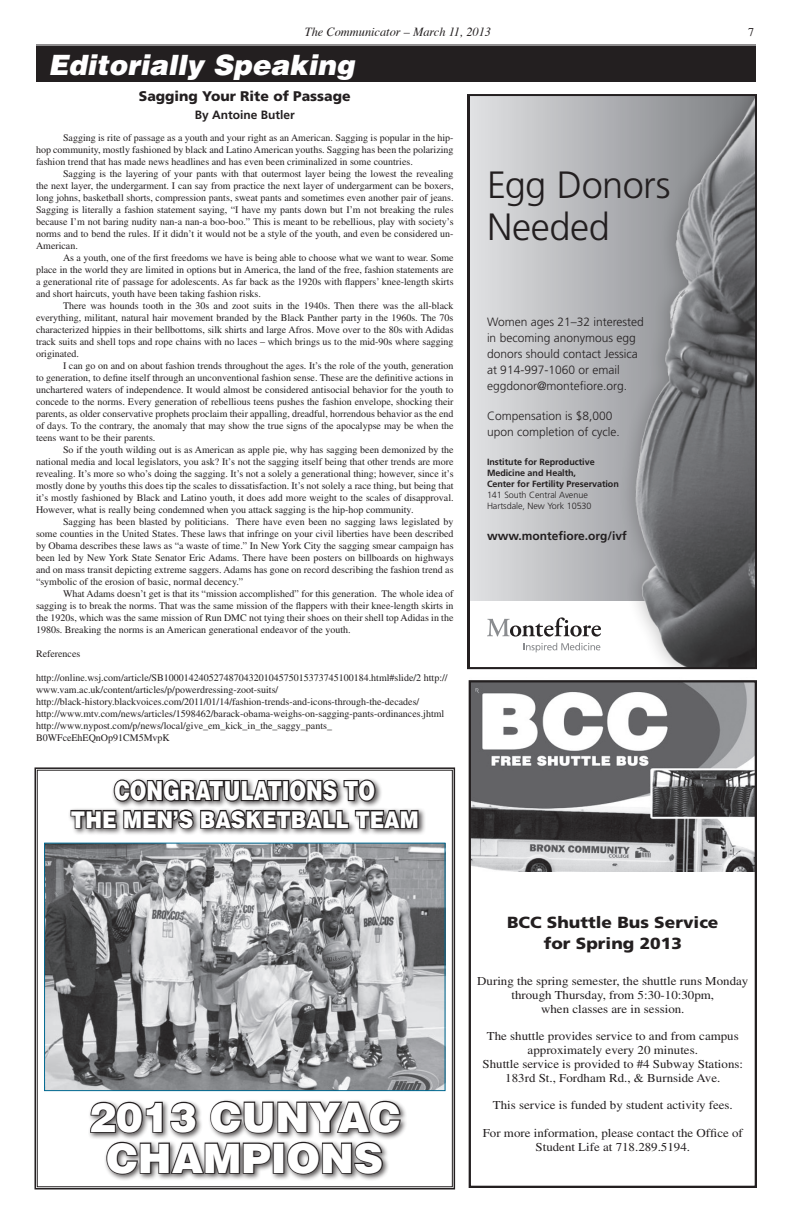
<style>
.page{position:relative;width:792px;height:1224px;background:#fff}
.page>*{position:absolute;margin:0;border:0;box-sizing:border-box;transform-origin:0 0}
.t1{font:900 40.5px "Helvetica";color:#fff}
.t2{font:300 38px/42px "Frutiger LT Std";letter-spacing:-.015em;color:#231f20}
.t3{font:italic 900 28px "Helvetica";color:#fff}
.t4{font:900 26.2px "Helvetica";color:#fff;scale:.76 1}
.t5{font:900 23px "Helvetica";color:#fff;scale:.87 1}
.t6{font:900 16.1px/21.8px "Frutiger";color:#231f20;text-align:center;scale:1.07 1}
.t7{font:900 14px "Frutiger";color:#231f20}
.t8{font:italic 12.4px "Times";color:#231f20}
.t9{font:12.1px/13.8px "Times";color:#231f20;text-align:center;scale:1.07 1}
.t10{font:300 12px/16px "Frutiger LT Std";color:#231f20}
.t11{font:700 12px "Frutiger LT Std";color:#231f20}
.t12{font:700 12px "Frutiger";color:#231f20}
.t13{font:12px "Times";color:#231f20}
.t14{font:10px/12px "Times";color:#231f20;text-align:justify}
.t15{font:700 9px/11px "Frutiger LT Std";letter-spacing:-.005em;color:#231f20}
.t16{font:300 9px/11px "Frutiger LT Std";letter-spacing:-.005em;color:#231f20}
</style>
<div class="page">
<hr style="left:36px;top:44px;width:720px;height:2px;background:#231f20">
<div style="left:36px;top:46px;width:720px;height:36px;background:#231f20"></div>
<img style="left:472px;top:683px;width:282px;height:188px">
<div style="left:469px;top:680px;width:288px;height:508px;border:2px solid #231f20"></div>
<svg style="left:470px;top:97px;width:284px;height:569px;background:#a7a8ab"></svg>
<div style="left:467px;top:94px;width:290px;height:575px;border:2px solid #231f20"></div>
<svg style="left:34px;top:767px;width:422px;height:423px"></svg>
<div style="left:68px;top:777px;width:358px;height:59px;background:#231f20;opacity:.75"></div>
<svg style="left:69px;top:776px;width:351px;height:54px"></svg>
<div style="left:88px;top:1098px;width:320px;height:84px;background:#231f20;opacity:.75"></div>
<svg style="left:89px;top:1101px;width:108px;height:33px;background:#7f7d7e"></svg>
<svg style="left:209px;top:1100px;width:193px;height:35px;background:#7f7c7d"></svg>
<svg style="left:105px;top:1141px;width:167px;height:35px;background:#797777"></svg>
<div style="left:273px;top:1143px;width:11px;height:31px;border:2px solid #231f20"></div>
<svg style="left:286px;top:1141px;width:98px;height:35px;background:#757273"></svg>
<p class="t8" style="left:305px;top:21px;width:188px">The Communicator – March 11, 2013</p>
<p class="t13" style="left:748px;top:26px;width:7px">7</p>
<h3 class="t3" style="left:48px;top:47px;width:308px">Editorially Speaking</h3>
<h3 class="t7" style="left:139px;top:88px;width:213px">Sagging Your Rite of Passage</h3>
<p class="t12" style="left:195px;top:108px;width:102px">By Antoine Butler</p>
<p class="t14" style="left:36px;top:132px;width:419px;text-indent:27px">Sagging is rite of passage as a youth and your right as an American. Sagging is popular in the hip&shy;hop community, mostly fashioned by black and Latino American youths. Sagging has been the polarizing fashion trend that has made news headlines and has even been criminalized in some countries.</p>
<p class="t14" style="left:36px;top:168px;width:419px;text-indent:27px">Sagging is the layering of your pants with that outermost layer being the lowest the revealing the next layer, the undergarment. I can say from practice the next layer of undergarment can be boxers, long johns, basketball shorts, compression pants, sweat pants and sometimes even another pair of jeans.<br>Sagging is literally a fashion statement saying, “I have my pants down but I’m not breaking the rules because I’m not baring nudity nan-a nan-a boo-boo.” This is meant to be rebellious, play with society’s norms and to bend the rules. If it didn’t it would not be a style of the youth, and even be considered un-American.</p>
<p class="t14" style="left:36px;top:252px;width:419px;text-indent:27px">As a youth, one of the first freedoms we have is being able to choose what we want to wear. Some place in the world they are limited in options but in America, the land of the free, fashion statements are a generational rite of passage for adolescents. As far back as the 1920s with flappers’ knee-length skirts and short haircuts, youth have been taking fashion risks.</p>
<p class="t14" style="left:36px;top:300px;width:419px;text-indent:27px">There was hounds tooth in the 30s and zoot suits in the 1940s. Then there was the all-black everything, militant, natural hair movement branded by the Black Panther party in the 1960s. The 70s characterized hippies in their bellbottoms, silk shirts and large Afros. Move over to the 80s with Adidas track suits and shell tops and rope chains with no laces – which brings us to the mid-90s where sagging originated.</p>
<p class="t14" style="left:36px;top:360px;width:419px;text-indent:27px">I can go on and on about fashion trends throughout the ages. It’s the role of the youth, generation to generation, to define itself through an unconventional fashion sense. These are the definitive actions in unchartered waters of independence. It would almost be considered antisocial behavior for the youth to concede to the norms. Every generation of rebellious teens pushes the fashion envelope, shocking their parents, as older conservative prophets proclaim their appalling, dreadful, horrendous behavior as the end of days. To the contrary, the anomaly that may show the true signs of the apocalypse may be when the teens want to be their parents.</p>
<p class="t14" style="left:36px;top:444px;width:419px;text-indent:27px">So if the youth wilding out is as American as apple pie, why has sagging been demonized by the national media and local legislators, you ask? It’s not the sagging itself being that other trends are more revealing. It’s more so who’s doing the sagging. It’s not a solely a generational thing; however, since it’s mostly done by youths this does tip the scales to dissatisfaction. It’s not solely a race thing, but being that it’s mostly fashioned by Black and Latino youth, it does add more weight to the scales of disapproval.<br>However, what is really being condemned when you attack sagging is the hip-hop community.</p>
<p class="t14" style="left:36px;top:516px;width:419px;text-indent:27px">Sagging has been blasted by politicians. There have even been no sagging laws legislated by some counties in the United States. These laws that infringe on your civil liberties have been described by Obama describes these laws as “a waste of time.” In New York City the sagging smear campaign has been led by New York State Senator Eric Adams. There have been posters on billboards on highways and on mass transit depicting extreme saggers. Adams has gone on record describing the fashion trend as “symbolic of the erosion of basic, normal decency.”</p>
<p class="t14" style="left:36px;top:588px;width:419px;text-indent:27px">What Adams doesn’t get is that its “mission accomplished” for this generation. The whole idea of sagging is to break the norms. That was the same mission of the flappers with their knee-length skirts in the 1920s, which was the same mission of Run DMC not tying their shoes on their shell top Adidas in the 1980s. Breaking the norms is an American generational endeavor of the youth.</p>
<p class="t14" style="left:36px;top:648px;width:46px">References</p>
<p class="t14" style="left:36px;top:672px;width:413px;text-align:left">http://online.wsj.com/article/SB10001424052748704320104575015373745100184.html#slide/2 http:// www.vam.ac.uk/content/articles/p/powerdressing-zoot-suits/ http://black-history.blackvoices.com/2011/01/14/fashion-trends-and-icons-through-the-decades/ http://www.mtv.com/news/articles/1598462/barack-obama-weighs-on-sagging-pants-ordinances.jhtml http://www.nypost.com/p/news/local/give_em_kick_in_the_saggy_pants_ B0WFceEhEQnOp91CM5MvpK</p>
<h3 class="t4" style="left:114px;top:773px;width:345px">CONGRATULATIONS TO</h3>
<h3 class="t5" style="left:71px;top:804px;width:401px">THE MEN’S BASKETBALL TEAM</h3>
<h2 class="t2" style="left:487px;top:165px;width:185px">Egg Donors<br>Needed</h2>
<p class="t10" style="left:487px;top:314px;width:158px">Women ages 21–32 interested in becoming anonymous egg donors should contact Jessica at 914-997-1060 or email eggdonor@montefiore.org.</p>
<p class="t10" style="left:487px;top:408px;width:134px">Compensation is $8,000 upon completion of cycle.</p>
<p class="t15" style="left:487px;top:457px;width:133px">Institute for Reproductive<br>Medicine and Health,<br>Center for Fertility Preservation</p>
<p class="t16" style="left:487px;top:490px;width:106px">141 South Central Avenue<br>Hartsdale, New York 10530</p>
<p class="t11" style="left:487px;top:529px;width:141px">www.montefiore.org/ivf</p>
<h1 class="t1" style="left:89px;top:1091px;width:155px">2013 CUN</h1>
<h1 class="t1" style="left:309px;top:1091px;width:61px">YAC</h1>
<h1 class="t1" style="left:106px;top:1132px;width:34px">CHAM</h1>
<h1 class="t1" style="left:241px;top:1132px;width:58px">PIONS</h1>
<h3 class="t6" style="left:507px;top:911px;width:199px">BCC Shuttle Bus Service for Spring 2013</h3>
<p class="t9" style="left:477px;top:974px;width:255px">During the spring semester, the shuttle runs Monday through Thursday, from 5:30-10:30pm,<br>when classes are in session.</p>
<p class="t9" style="left:483px;top:1029px;width:245px">The shuttle provides service to and from campus approximately every 20 minutes.<br>Shuttle service is provided to #4 Subway Stations:<br>183rd St., Fordham Rd., &amp; Burnside Ave.</p>
<p class="t9" style="left:493px;top:1098px;width:226px">This service is funded by student activity fees.</p>
<p class="t9" style="left:483px;top:1126px;width:245px">For more information, please contact the Office of<br>Student Life at 718.289.5194.</p>
</div>
